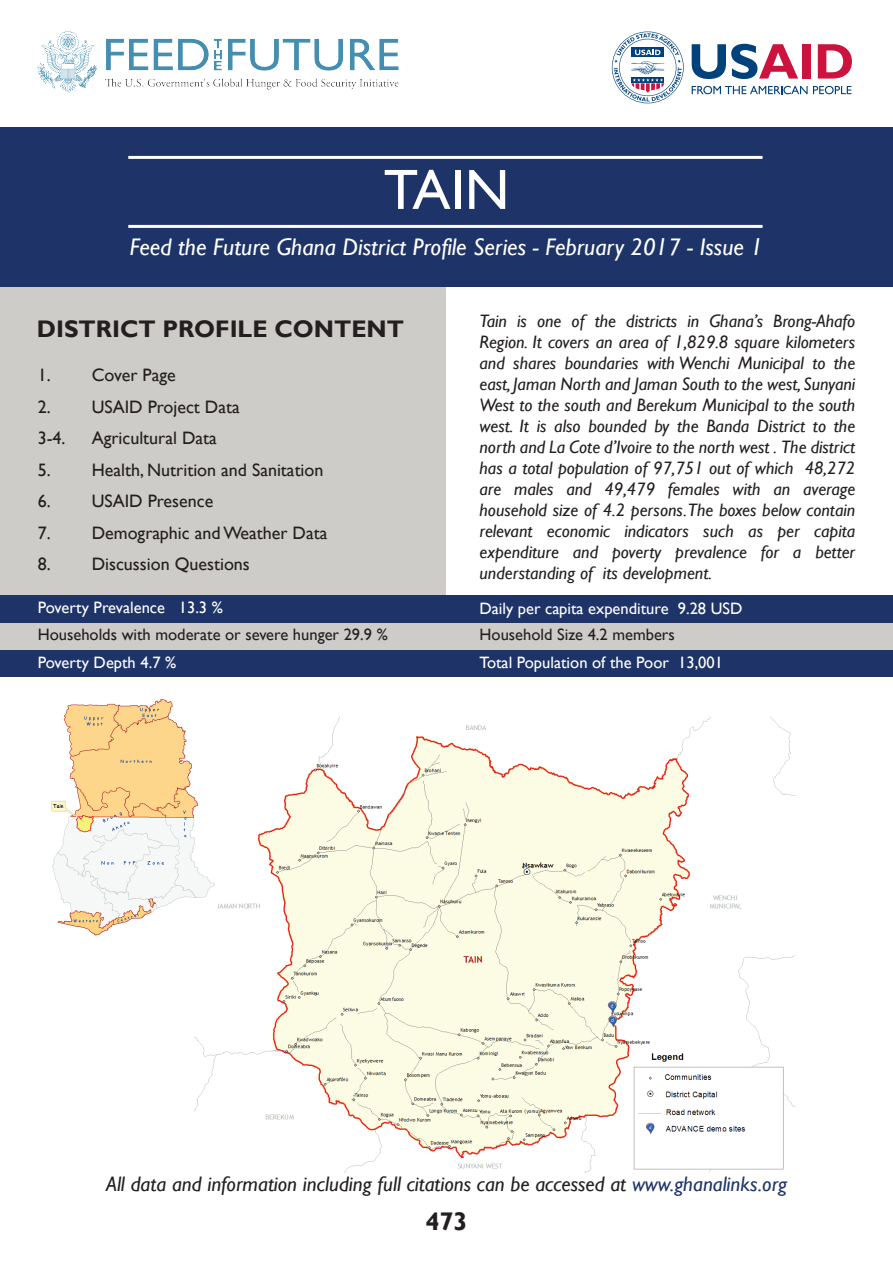
<style>
.page{position:relative;width:893px;height:1263px;background:#fff}
.page>*{position:absolute;margin:0;border:0;box-sizing:border-box;transform-origin:0 0}
.t1{font:57px "Gill Sans";color:#fff}
.t2{font:700 25.5px "Gill Sans";color:#231f20}
.t3{font:italic 24px "Gill Sans";color:#fff}
.t4{font:700 24px "Gill Sans";color:#231f20}
.t5{font:italic 21px "Gill Sans";color:#231f20}
.t6{font:italic 18px/21px "Gill Sans";color:#231f20;text-align:justify}
.t7{font:18px/31.5px "Gill Sans";color:#231f20}
.t8{font:16.5px "Gill Sans";color:#fff}
.t9{font:16.5px "Gill Sans";color:#231f20}
.s1{color:#1e3468}
</style>
<div class="page">
<div style="left:0;top:286px;width:445px;height:317px;background:#ceccc8"></div>
<img style="left:37px;top:31px;width:362px;height:62px">
<div style="left:0;top:127px;width:893px;height:159px;background:#1e3468"></div>
<hr style="left:128px;top:225px;width:635px;height:3px;background:#fff">
<hr style="left:128px;top:156px;width:635px;height:3px;background:#fff">
<div style="left:0;top:649px;width:893px;height:27px;background:#1e3468"></div>
<div style="left:0;top:622px;width:893px;height:27px;background:#ceccc8"></div>
<div style="left:0;top:595px;width:893px;height:27px;background:#1e3468"></div>
<img style="left:194px;top:716px;width:602px;height:457px">
<img style="left:36px;top:676px;width:193px;height:271px">
<svg style="left:692px;top:86px;width:159px;height:8px"></svg>
<svg style="left:692px;top:44px;width:106px;height:35px"></svg>
<div style="left:802px;top:44px;width:8px;height:35px;background:#cd123d"></div>
<svg style="left:818px;top:44px;width:34px;height:35px"></svg>
<svg style="left:612px;top:32px;width:72px;height:71px"></svg>
<h1 class="t1" style="left:384px;top:157px;width:127px">TAIN</h1>
<h3 class="t3" style="left:130px;top:233px;width:635px">Feed the Future Ghana District Profile Series - February 2017 - Issue 1</h3>
<h3 class="t4" style="left:37px;top:314px;width:369px">DISTRICT PROFILE CONTENT</h3>
<p class="t6" style="left:480px;top:311px;width:377px">Tain is one of the districts in Ghana’s Brong-Ahafo Region. It covers an area of 1,829.8 square kilometers and shares boundaries with Wenchi Municipal to the east, Jaman North and Jaman South to the west, Sunyani West to the south and Berekum Municipal to the south west. It is also bounded by the Banda District to the north and La Cote d’Ivoire to the north west . The district has a total population of 97,751 out of which 48,272 are males and 49,479 females with an average household size of 4.2 persons.The boxes below contain relevant economic indicators such as per capita expenditure and poverty prevalence for a better understanding of its development.</p>
<p class="t8" style="left:38px;top:598px;width:187px">Poverty Prevalence 13.3 %</p>
<p class="t8" style="left:479px;top:599px;width:264px">Daily per capita expenditure 9.28 USD</p>
<p class="t9" style="left:38px;top:625px;width:352px">Households with moderate or severe hunger 29.9 %</p>
<p class="t8" style="left:38px;top:653px;width:140px">Poverty Depth 4.7 %</p>
<p class="t8" style="left:479px;top:653px;width:245px">Total Population of the Poor 13,001</p>
<p class="t7" style="left:38px;top:360px;width:139px">1. Cover Page</p>
<p class="t7" style="left:38px;top:391px;width:204px">2. USAID Project Data<br>3-4.</p>
<p class="t7" style="left:92px;top:423px;width:127px">Agricultural Data</p>
<p class="t7" style="left:38px;top:454px;width:287px">5. Health, Nutrition and Sanitation</p>
<p class="t7" style="left:38px;top:486px;width:177px">6. USAID Presence</p>
<p class="t7" style="left:38px;top:517px;width:291px">7. Demographic and Weather Data</p>
<p class="t7" style="left:38px;top:549px;width:214px">8. Discussion Questions</p>
<p class="t9" style="left:479px;top:625px;width:197px">Household Size 4.2 members</p>
<p class="t5" style="left:106px;top:1172px;width:683px">All data and information including full citations can be accessed at <span class="s1">www.ghanalinks.org</span></p>
<h2 class="t2" style="left:425px;top:1206px;width:44px">473</h2>
</div>
